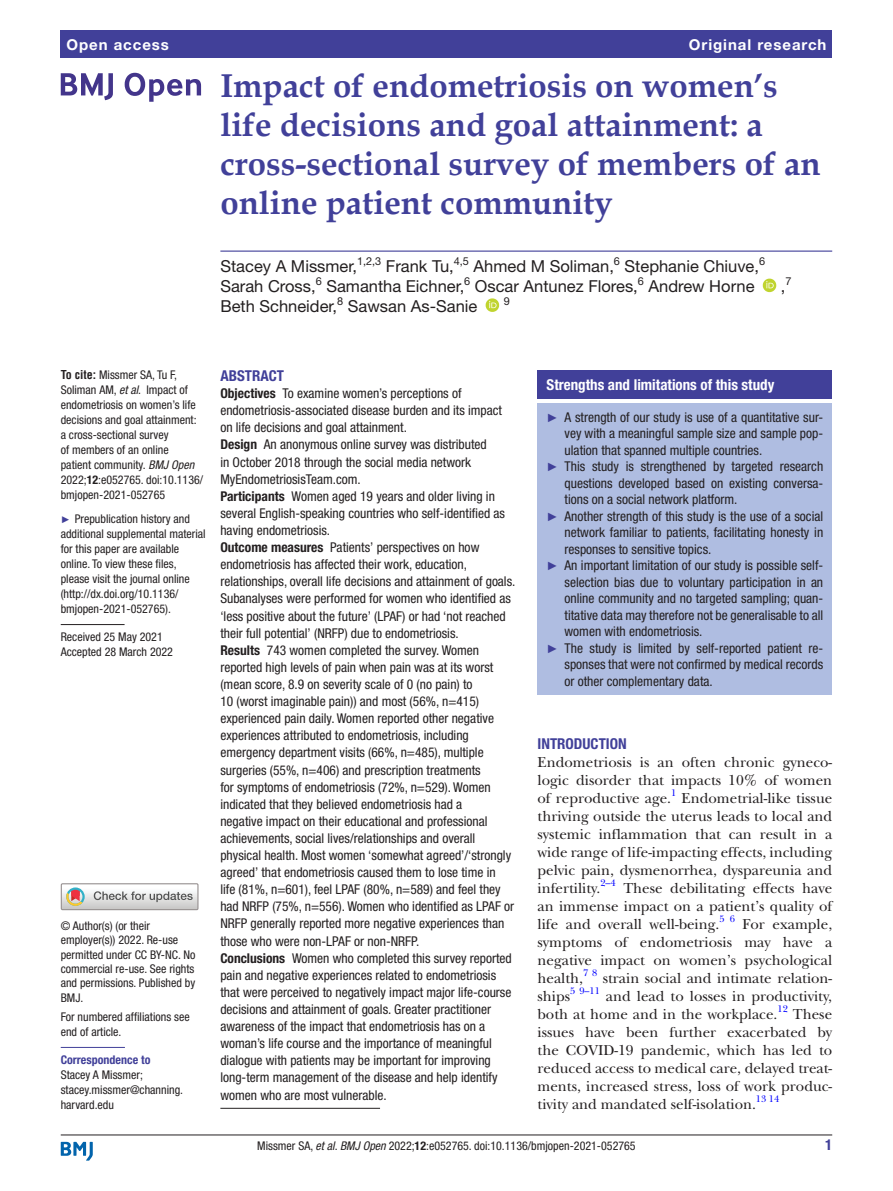
<style>
.page{position:relative;width:893px;height:1191px;background:#fff}
.page>*{position:absolute;margin:0;border:0;box-sizing:border-box;transform-origin:0 0}
.t1{font:700 33px/39px "Book Antiqua";color:#414099}
.t2{font:16.5px "Helvetica Neue LT Std";color:#231f20}
.t3{font:15px/18px "New Baskerville";color:#231f20;text-align:justify}
.t4{font:700 condensed 15px "Helvetica Neue LT Std";color:#fff}
.t5{font:700 15px "Helvetica Neue LT Std";letter-spacing:.065em;color:#fff}
.t6{font:700 condensed 15px "Helvetica Neue LT Std";color:#414099}
.t7{font:condensed 13.5px/17.1px "Helvetica Neue LT Std";color:#231f20}
.t8{font:condensed 12px/15px "Helvetica Neue LT Std";color:#231f20}
.t9{font:700 condensed 12px "Helvetica Neue LT Std";color:#414099}
.t10{font:10.95px "Helvetica Neue LT Std";color:#231f20}
.t11{font:9.9px "New Baskerville";color:#00f}
.s1{font-family:"Helvetica LT Std";font-weight:700}
.s2{font-style:italic}
.s3{font-weight:700}
.s4{font-family:"Arial";font-stretch:normal;font-size:9.75px;color:#414099}
.s5{font-family:"Arial";font-stretch:normal;font-size:12px;color:#414099}
</style>
<div class="page">
<hr style="left:61px;top:1134px;width:771px;height:1px;background:#231f20">
<svg style="left:61px;top:1141px;width:32px;height:19px"></svg>
<div style="left:61px;top:31px;width:771px;height:27px;background:#414099"></div>
<hr style="left:220px;top:250px;width:612px;height:2px;background:#414099">
<svg style="left:763px;top:279px;width:13px;height:13px"></svg>
<svg style="left:486px;top:298px;width:13px;height:14px"></svg>
<hr style="left:61px;top:624px;width:64px;height:1px;background:#231f20">
<hr style="left:61px;top:1047px;width:64px;height:1px;background:#414099">
<svg style="left:61px;top:73px;width:52px;height:27px"></svg>
<svg style="left:125px;top:73px;width:76px;height:29px"></svg>
<div style="left:61px;top:883px;width:138px;height:27px;border:1px solid #969090"></div>
<svg style="left:61px;top:883px;width:137px;height:26px"></svg>
<hr style="left:220px;top:1108px;width:160px;height:1px;background:#231f20">
<div style="left:538px;top:370px;width:294px;height:29px;background:#414099"></div>
<div style="left:538px;top:403px;width:294px;height:292px;background:#afbde1"></div>
<p class="t5" style="left:66px;top:35px;width:104px">Open access</p>
<p class="t5" style="left:689px;top:35px;width:139px">Original research</p>
<h1 class="t1" style="left:220px;top:66px;width:602px">Impact of endometriosis on women’s life decisions and goal attainment: a cross-sectional survey of members of an online patient community</h1>
<p class="t2" style="left:220px;top:257px;width:138px">Stacey A Missmer,</p>
<p class="t10" style="left:357px;top:254px;width:26px">1,2,3</p>
<p class="t2" style="left:386px;top:257px;width:69px">Frank Tu,</p>
<p class="t10" style="left:454px;top:254px;width:17px">4,5</p>
<p class="t2" style="left:474px;top:257px;width:142px">Ahmed M Soliman,</p>
<p class="t10" style="left:614px;top:254px;width:8px">6</p>
<p class="t2" style="left:625px;top:257px;width:136px">Stephanie Chiuve,</p>
<p class="t10" style="left:759px;top:254px;width:8px">6</p>
<p class="t2" style="left:220px;top:276px;width:97px">Sarah Cross,</p>
<p class="t10" style="left:316px;top:274px;width:8px">6</p>
<p class="t2" style="left:326px;top:276px;width:139px">Samantha Eichner,</p>
<p class="t10" style="left:464px;top:274px;width:8px">6</p>
<p class="t2" style="left:475px;top:276px;width:164px">Oscar Antunez Flores,</p>
<p class="t10" style="left:638px;top:274px;width:8px">6</p>
<p class="t2" style="left:648px;top:276px;width:108px">Andrew Horne</p>
<p class="t10" style="left:785px;top:274px;width:8px">7</p>
<p class="t2" style="left:781px;top:276px;width:6px">,</p>
<p class="t2" style="left:220px;top:296px;width:118px">Beth Schneider,</p>
<p class="t10" style="left:337px;top:294px;width:8px">8</p>
<p class="t2" style="left:348px;top:296px;width:131px">Sawsan As-Sanie</p>
<p class="t10" style="left:504px;top:294px;width:8px">9</p>
<p class="t8" style="left:61px;top:367px;width:144px"><span class="s1">To cite:</span> Missmer SA, Tu F,<br>Soliman AM, <span class="s2">et al</span>. Impact of endometriosis on women’s life decisions and goal attainment: a cross-sectional survey<br>of members of an online<br>patient community. <span class="s2">BMJ Open<br></span>2022;<span class="s3">12</span>:e052765. doi:10.1136/ bmjopen-2021-052765</p>
<p class="t8" style="left:61px;top:511px;width:146px"><span class="s4">►</span> Prepublication history and additional supplemental material for this paper are available online. To view these files, please visit the journal online (http://dx.doi.org/10.1136/ bmjopen-2021-052765).</p>
<p class="t8" style="left:61px;top:629px;width:114px">Received 25 May 2021<br>Accepted 28 March 2022</p>
<p class="t8" style="left:61px;top:918px;width:136px;line-height:14.4px">© Author(s) (or their employer(s)) 2022. Re-use permitted under CC BY-NC. No commercial re-use. See rights and permissions. Published by<br>BMJ.</p>
<p class="t8" style="left:61px;top:1009px;width:130px">For numbered affiliations see end of article.</p>
<p class="t9" style="left:61px;top:1052px;width:91px">Correspondence to</p>
<p class="t8" style="left:61px;top:1067px;width:124px">Stacey A Missmer; stacey.missmer@channing. harvard.edu</p>
<p class="t6" style="left:220px;top:366px;width:65px">ABSTRACT</p>
<p class="t7" style="left:220px;top:385px;width:297px"><span class="s3">Objectives</span> To examine women’s perceptions of endometriosis-associated disease burden and its impact on life decisions and goal attainment.<br><span class="s3">Design</span> An anonymous online survey was distributed<br>in October 2018 through the social media network MyEndometriosisTeam.com.<br><span class="s3">Participants</span> Women aged 19 years and older living in several English-speaking countries who self-identified as having endometriosis.<br><span class="s3">Outcome measures</span> Patients’ perspectives on how endometriosis has affected their work, education, relationships, overall life decisions and attainment of goals.<br>Subanalyses were performed for women who identified as ‘less positive about the future’ (LPAF) or had ‘not reached their full potential’ (NRFP) due to endometriosis.<br><span class="s3">Results</span> 743 women completed the survey. Women reported high levels of pain when pain was at its worst (mean score, 8.9 on severity scale of 0 (no pain) to<br>10 (worst imaginable pain)) and most (56%, n=415) experienced pain daily. Women reported other negative experiences attributed to endometriosis, including emergency department visits (66%, n=485), multiple surgeries (55%, n=406) and prescription treatments<br>for symptoms of endometriosis (72%, n=529). Women indicated that they believed endometriosis had a<br>negative impact on their educational and professional achievements, social lives/relationships and overall physical health. Most women ‘somewhat agreed’/‘strongly agreed’ that endometriosis caused them to lose time in<br>life (81%, n=601), feel LPAF (80%, n=589) and feel they had NRFP (75%, n=556). Women who identified as LPAF or NRFP generally reported more negative experiences than those who were non-LPAF or non-NRFP.<br><span class="s3">Conclusions</span> Women who completed this survey reported pain and negative experiences related to endometriosis that were perceived to negatively impact major life-course decisions and attainment of goals. Greater practitioner awareness of the impact that endometriosis has on a woman’s life course and the importance of meaningful dialogue with patients may be important for improving long-term management of the disease and help identify women who are most vulnerable.</p>
<p class="t4" style="left:547px;top:375px;width:229px">Strengths and limitations of this study</p>
<p class="t7" style="left:547px;top:408px;width:278px"><span class="s5">►</span> A strength of our study is use of a quantitative sur-</p>
<p class="t7" style="left:565px;top:425px;width:260px">vey with a meaningful sample size and sample pop-</p>
<p class="t7" style="left:565px;top:441px;width:199px">ulation that spanned multiple countries.</p>
<p class="t7" style="left:547px;top:458px;width:278px"><span class="s5">►</span> This study is strengthened by targeted research</p>
<p class="t7" style="left:565px;top:474px;width:260px">questions developed based on existing conversa-</p>
<p class="t7" style="left:565px;top:491px;width:174px">tions on a social network platform.</p>
<p class="t7" style="left:547px;top:507px;width:278px"><span class="s5">►</span> Another strength of this study is the use of a social</p>
<p class="t7" style="left:565px;top:524px;width:260px">network familiar to patients, facilitating honesty in</p>
<p class="t7" style="left:565px;top:540px;width:148px">responses to sensitive topics.</p>
<p class="t7" style="left:547px;top:557px;width:278px"><span class="s5">►</span> An important limitation of our study is possible self-</p>
<p class="t7" style="left:565px;top:573px;width:260px">selection bias due to voluntary participation in an</p>
<p class="t7" style="left:565px;top:590px;width:260px">online community and no targeted sampling; quan-</p>
<p class="t7" style="left:565px;top:606px;width:260px">titative data may therefore not be generalisable to all</p>
<p class="t7" style="left:565px;top:623px;width:139px">women with endometriosis.</p>
<p class="t7" style="left:547px;top:639px;width:278px"><span class="s5">►</span> The study is limited by self-reported patient re-</p>
<p class="t7" style="left:565px;top:656px;width:260px">sponses that were not confirmed by medical records</p>
<p class="t7" style="left:565px;top:672px;width:150px">or other complementary data.</p>
<p class="t6" style="left:538px;top:734px;width:91px">INTRODUCTION</p>
<p class="t3" style="left:538px;top:753px;width:296px">Endometriosis is an often chronic gyneco&shy;logic disorder that impacts 10% of women of reproductive age.</p>
<p class="t11" style="left:671px;top:787px;width:7px">1</p>
<p class="t3" style="left:538px;top:789px;width:296px;text-indent:144px">Endometrial-like tissue thriving outside the uterus leads to local and systemic inflammation that can result in a wide range of life-impacting effects, including pelvic pain, dysmenorrhea, dyspareunia and infertility.</p>
<p class="t11" style="left:600px;top:877px;width:17px">2–4</p>
<p class="t3" style="left:538px;top:879px;width:296px;text-indent:86px">These debilitating effects have an immense impact on a patient’s quality of life and overall well-being.</p>
<p class="t11" style="left:719px;top:913px;width:17px">5 6</p>
<p class="t3" style="left:538px;top:915px;width:296px;text-indent:205px">For example, symptoms of endometriosis may have a negative impact on women’s psychological health,</p>
<p class="t11" style="left:583px;top:967px;width:16px">7 8</p>
<p class="t3" style="left:603px;top:969px;width:231px">strain social and intimate relation-</p>
<p class="t3" style="left:538px;top:987px;width:34px">ships</p>
<p class="t11" style="left:570px;top:985px;width:31px">5 9–11</p>
<p class="t3" style="left:538px;top:987px;width:296px;text-indent:68px">and lead to losses in productivity, both at home and in the workplace.</p>
<p class="t11" style="left:778px;top:1003px;width:12px">12</p>
<p class="t3" style="left:538px;top:1005px;width:296px;text-indent:255px">These issues have been further exacerbated by the COVID-19 pandemic, which has led to reduced access to medical care, delayed treat&shy;ments, increased stress, loss of work produc&shy;tivity and mandated self-isolation.</p>
<p class="t11" style="left:756px;top:1093px;width:25px">13 14</p>
<p class="t8" style="left:257px;top:1137px;width:380px">Missmer SA, <span class="s2">et al</span>. <span class="s2">BMJ Open</span> 2022;<span class="s3">12</span>:e052765. doi:10.1136/bmjopen-2021-052765</p>
<p class="t6" style="left:825px;top:1135px;width:9px">1</p>
</div>
